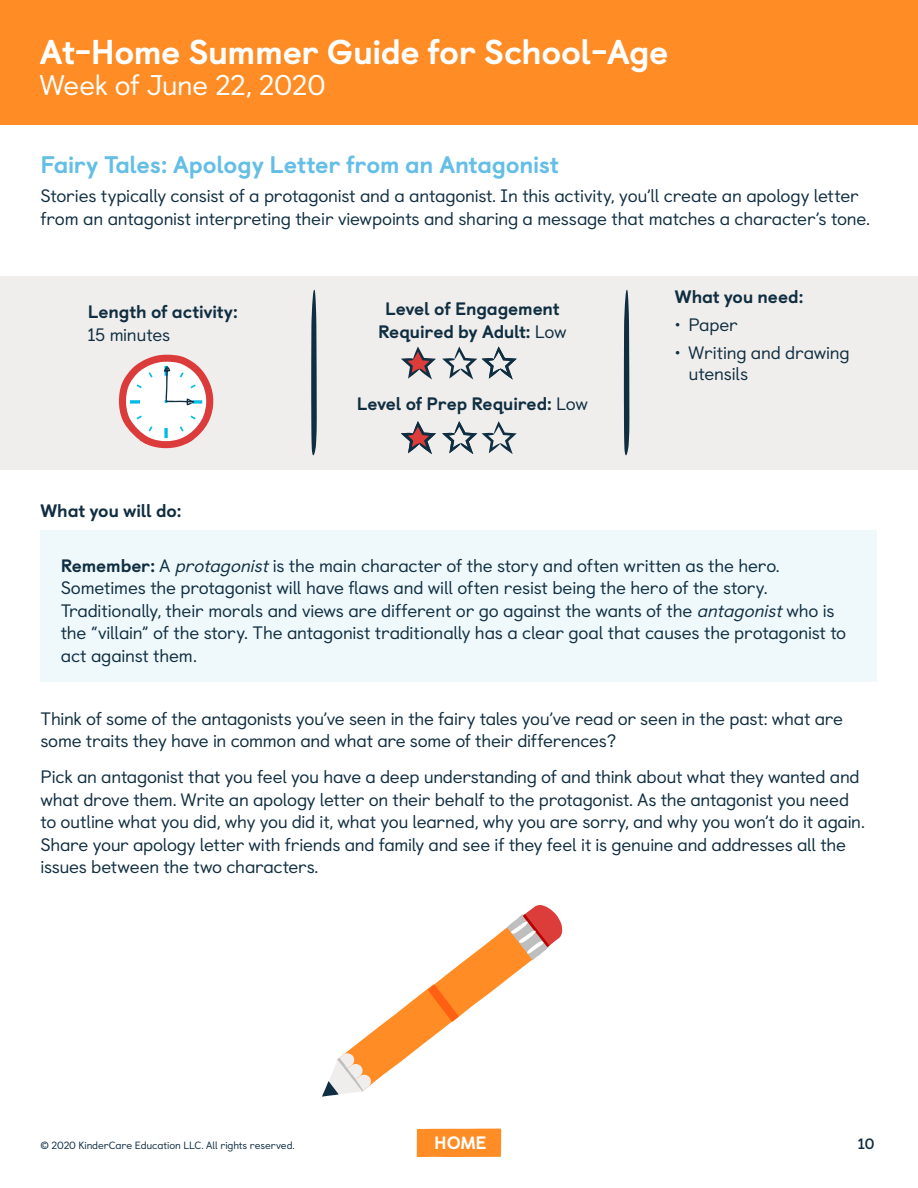
<style>
.page{position:relative;width:918px;height:1188px;background:#fff}
.page>*{position:absolute;margin:0;border:0;box-sizing:border-box;transform-origin:0 0}
.t1{font:800 34.5px "Castledown";letter-spacing:-.015em;color:#fff}
.t2{font:28.5px "Castledown";letter-spacing:-.02em;color:#fff}
.t3{font:800 24px "Castledown";letter-spacing:-.01em;color:#64bee6}
.t4{font:18px/22.5px "Castledown";letter-spacing:-.015em;color:#102e41}
.t5{font:800 18px/22.5px "Castledown";letter-spacing:-.01em;color:#102e41;text-align:center}
.t6{font:800 18px "Castledown";color:#fff}
.t7{font:700 15px "Castledown";color:#102e41}
.t8{font:10.5px "Castledown";letter-spacing:-.01em;color:#102e41}
.s1{font-weight:400}
.s2{font-weight:800}
.s3{font-style:italic}
</style>
<div class="page">
<div style="left:417px;top:1129px;width:84px;height:28px;background:#ff8c24"></div>
<div style="left:0;top:0;width:918px;height:125px;background:#ff8c24"></div>
<div style="left:1px;top:276px;width:917px;height:193px;background:#f0eeec"></div>
<div style="left:40px;top:530px;width:838px;height:152px;background:#eff9fc"></div>
<svg style="left:311px;top:289px;width:6px;height:167px"></svg>
<svg style="left:624px;top:289px;width:5px;height:167px"></svg>
<svg style="left:401px;top:346px;width:35px;height:34px"></svg>
<svg style="left:401px;top:421px;width:35px;height:33px"></svg>
<svg style="left:442px;top:346px;width:75px;height:34px"></svg>
<svg style="left:442px;top:421px;width:75px;height:33px"></svg>
<svg style="left:119px;top:355px;width:94px;height:93px"></svg>
<svg style="left:322px;top:905px;width:240px;height:192px"></svg>
<h1 class="t1" style="left:40px;top:24px;width:630px">At-Home Summer Guide for School-Age</h1>
<h2 class="t2" style="left:40px;top:63px;width:287px">Week of June 22, 2020</h2>
<h3 class="t3" style="left:40px;top:145px;width:520px">Fairy Tales: Apology Letter from an Antagonist</h3>
<p class="t4" style="left:40px;top:183px;width:831px">Stories typically consist of a protagonist and a antagonist. In this activity, you’ll create an apology letter from an antagonist interpreting their viewpoints and sharing a message that matches a character’s tone.</p>
<p class="t5" style="left:88px;top:299px;width:152px">Length of activity:</p>
<p class="t4" style="left:88px;top:321px;width:84px">15 minutes</p>
<p class="t5" style="left:378px;top:296px;width:190px">Level of Engagement<br>Required by Adult: <span class="s1">Low</span></p>
<p class="t5" style="left:357px;top:391px;width:233px">Level of Prep Required: <span class="s1">Low</span></p>
<p class="t5" style="left:675px;top:284px;width:130px">What you need:</p>
<p class="t4" style="left:675px;top:312px;width:64px">• Paper</p>
<p class="t4" style="left:688px;top:340px;width:163px;line-height:21px;text-indent:-14px">• Writing and drawing utensils</p>
<p class="t5" style="left:40px;top:498px;width:142px">What you will do:</p>
<p class="t4" style="left:61px;top:553px;width:787px"><span class="s2">Remember:</span> A <span class="s3">protagonist</span>is the main character of the story and often written as the hero.<br>Sometimes the protagonist will have flaws and will often resist being the hero of the story.<br>Traditionally, their morals and views are different or go against the wants of the <span class="s3">antagonist</span>who is the “villain” of the story. The antagonist traditionally has a clear goal that causes the protagonist to act against them.</p>
<p class="t4" style="left:40px;top:706px;width:804px">Think of some of the antagonists you’ve seen in the fairy tales you’ve read or seen in the past: what are some traits they have in common and what are some of their differences?</p>
<p class="t4" style="left:40px;top:764px;width:826px">Pick an antagonist that you feel you have a deep understanding of and think about what they wanted and what drove them. Write an apology letter on their behalf to the protagonist. As the antagonist you need to outline what you did, why you did it, what you learned, why you are sorry, and why you won’t do it again.<br>Share your apology letter with friends and family and see if they feel it is genuine and addresses all the issues between the two characters.</p>
<p class="t8" style="left:40px;top:1137px;width:256px">© 2020 KinderCare Education LLC. All rights reserved.</p>
<p class="t6" style="left:434px;top:1128px;width:54px">HOME</p>
<p class="t7" style="left:858px;top:1132px;width:18px">10</p>
</div>
